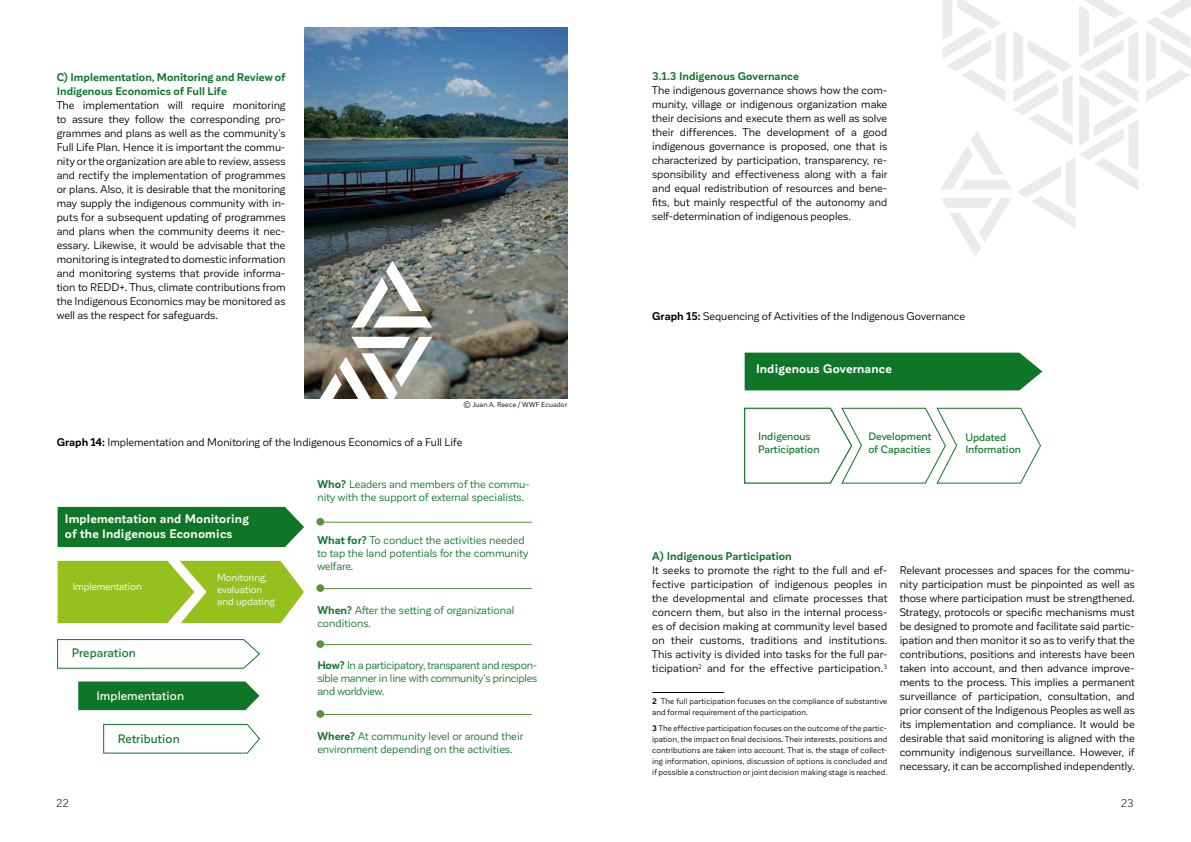
<style>
.page{position:relative;width:1191px;height:842px;background:#fff}
.page>*{position:absolute;margin:0;border:0;box-sizing:border-box;transform-origin:0 0}
.t1{font:700 12.2px/14.6px "Corporative Sans";letter-spacing:.015em;color:#fff}
.t2{font:500 12.2px "Corporative Sans";letter-spacing:.01em;color:#107627}
.t3{font:500 12.2px "Corporative Sans";letter-spacing:.01em;color:#fff}
.t4{font:11px/14px "Corporative Sans";letter-spacing:.005em;color:#000;text-align:justify}
.t5{font:11px/13px "Corporative Sans";color:#107627}
.t6{font:700 11px/14px "Corporative Sans";color:#107627}
.t7{font:11px "Corporative Sans";color:#000}
.t8{font:500 10.6px/12.2px "Corporative Sans";color:#107627}
.t9{font:10px/12px "Corporative Sans";color:#fff}
.t10{font:8px/11px "Corporative Sans";letter-spacing:.015em;color:#000}
.t11{font:7px "Corporative Sans";letter-spacing:.02em;color:#000}
.s1{font-weight:700}
</style>
<div class="page">
<div style="left:58px;top:507px;width:246px;height:40px;background:#107627"></div>
<svg style="left:57px;top:639px;width:203px;height:30px"></svg>
<svg style="left:78px;top:681px;width:181px;height:29px;background:#1c7d32"></svg>
<svg style="left:103px;top:724px;width:157px;height:30px"></svg>
<svg style="left:58px;top:561px;width:246px;height:62px;background:#9ec634"></svg>
<div style="left:316px;top:518px;width:8px;height:7px;background:#56933e;border-radius:50%"></div>
<div style="left:316px;top:584px;width:8px;height:8px;background:#56933e;border-radius:50%"></div>
<div style="left:316px;top:640px;width:8px;height:8px;background:#56933e;border-radius:50%"></div>
<div style="left:316px;top:710px;width:8px;height:8px;background:#56933e;border-radius:50%"></div>
<hr style="left:321px;top:522px;width:211px;height:1px;background:#56933e">
<hr style="left:321px;top:588px;width:211px;height:1px;background:#56933e">
<hr style="left:321px;top:644px;width:211px;height:1px;background:#56933e">
<hr style="left:321px;top:714px;width:211px;height:1px;background:#56933e">
<hr style="left:652px;top:692px;width:72px;height:1px;background:#000">
<div style="left:744px;top:353px;width:298px;height:37px;background:#107627"></div>
<svg style="left:744px;top:407px;width:297px;height:77px"></svg>
<img style="left:304px;top:28px;width:263px;height:370px">
<svg style="left:351px;top:261px;width:81px;height:67px"></svg>
<svg style="left:305px;top:337px;width:127px;height:62px"></svg>
<svg style="left:1146px;top:0;width:45px;height:102px"></svg>
<svg style="left:941px;top:0;width:197px;height:257px"></svg>
<p class="t6" style="left:57px;top:70px;width:230px">C) Implementation, Monitoring and Review of<br>Indigenous Economics of Full Life</p>
<p class="t4" style="left:57px;top:98px;width:230px">The implementation will require monitoring to assure they follow the corresponding pro&shy;grammes and plans as well as the community’s Full Life Plan. Hence it is important the commu&shy;nity or the organization are able to review, assess and rectify the implementation of programmes or plans. Also, it is desirable that the monitoring may supply the indigenous community with in&shy;puts for a subsequent updating of programmes and plans when the community deems it nec&shy;essary. Likewise, it would be advisable that the monitoring is integrated to domestic information and monitoring systems that provide informa&shy;tion to REDD+. Thus, climate contributions from the Indigenous Economics may be monitored as well as the respect for safeguards.</p>
<p class="t11" style="left:463px;top:401px;width:105px">© Juan A. Reece / WWF Ecuador</p>
<p class="t4" style="left:57px;top:436px;width:407px"><span class="s1">Graph 14:</span> Implementation and Monitoring of the Indigenous Economics of a Full Life</p>
<p class="t1" style="left:65px;top:512px;width:185px">Implementation and Monitoring of the Indigenous Economics</p>
<p class="t9" style="left:73px;top:581px;width:71px">Implementation</p>
<p class="t2" style="left:72px;top:646px;width:66px">Preparation</p>
<p class="t3" style="left:97px;top:689px;width:89px">Implementation</p>
<p class="t2" style="left:118px;top:732px;width:63px">Retribution</p>
<p class="t9" style="left:217px;top:572px;width:59px">Monitoring, evaluation and updating</p>
<p class="t5" style="left:317px;top:478px;width:214px"><span class="s1">Who?</span> Leaders and members of the commu&shy;nity with the support of external specialists.</p>
<p class="t5" style="left:317px;top:534px;width:212px"><span class="s1">What for?</span> To conduct the activities needed to tap the land potentials for the community welfare.</p>
<p class="t5" style="left:317px;top:603px;width:198px"><span class="s1">When?</span> After the setting of organizational conditions.</p>
<p class="t5" style="left:317px;top:659px;width:221px;text-align:justify"><span class="s1">How?</span> In a participatory, transparent and respon&shy;sible manner in line with community’s principles and worldview.</p>
<p class="t5" style="left:317px;top:729px;width:207px"><span class="s1">Where?</span> At community level or around their environment depending on the activities.</p>
<p class="t6" style="left:652px;top:69px;width:148px">3.1.3 Indigenous Governance</p>
<p class="t4" style="left:652px;top:83px;width:236px">The indigenous governance shows how the com&shy;munity, village or indigenous organization make their decisions and execute them as well as solve their differences. The development of a good indigenous governance is proposed, one that is characterized by participation, transparency, re&shy;sponsibility and effectiveness along with a fair and equal redistribution of resources and bene&shy;fits, but mainly respectful of the autonomy and self-determination of indigenous peoples.</p>
<p class="t4" style="left:652px;top:309px;width:314px"><span class="s1">Graph 15:</span> Sequencing of Activities of the Indigenous Governance</p>
<p class="t1" style="left:756px;top:362px;width:137px">Indigenous Governance</p>
<p class="t8" style="left:758px;top:431px;width:63px">Indigenous<br>Participation</p>
<p class="t8" style="left:965px;top:431px;width:57px">Updated<br>Information</p>
<p class="t8" style="left:868px;top:431px;width:64px">Development of Capacities</p>
<p class="t6" style="left:652px;top:550px;width:141px">A) Indigenous Participation</p>
<p class="t4" style="left:652px;top:564px;width:236px">It seeks to promote the right to the full and ef&shy;fective participation of indigenous peoples in the developmental and climate processes that concern them, but also in the internal process&shy;es of decision making at community level based on their customs, traditions and institutions.<br>This activity is divided into tasks for the full par&shy;ticipation<sup>2</sup> and for the effective participation.<sup>3</sup></p>
<p class="t10" style="left:652px;top:695px;width:236px"><span class="s1">2</span> The full participation focuses on the compliance of substantive and formal requirement of the participation.</p>
<p class="t10" style="left:652px;top:723px;width:236px;text-align:justify"><span class="s1">3</span> The effective participation focuses on the outcome of the partic&shy;ipation, the impact on final decisions. Their interests, positions and contributions are taken into account. That is, the stage of collect&shy;ing information, opinions, discussion of options is concluded and if possible a construction or joint decision making stage is reached.</p>
<p class="t4" style="left:899px;top:563px;width:236px">Relevant processes and spaces for the commu&shy;nity participation must be pinpointed as well as those where participation must be strengthened.<br>Strategy, protocols or specific mechanisms must be designed to promote and facilitate said partic&shy;ipation and then monitor it so as to verify that the contributions, positions and interests have been taken into account, and then advance improve&shy;ments to the process. This implies a permanent surveillance of participation, consultation, and prior consent of the Indigenous Peoples as well as its implementation and compliance. It would be desirable that said monitoring is aligned with the community indigenous surveillance. However, if necessary, it can be accomplished independently.</p>
<p class="t7" style="left:56px;top:797px;width:14px">22</p>
<p class="t7" style="left:1121px;top:797px;width:14px">23</p>
</div>
